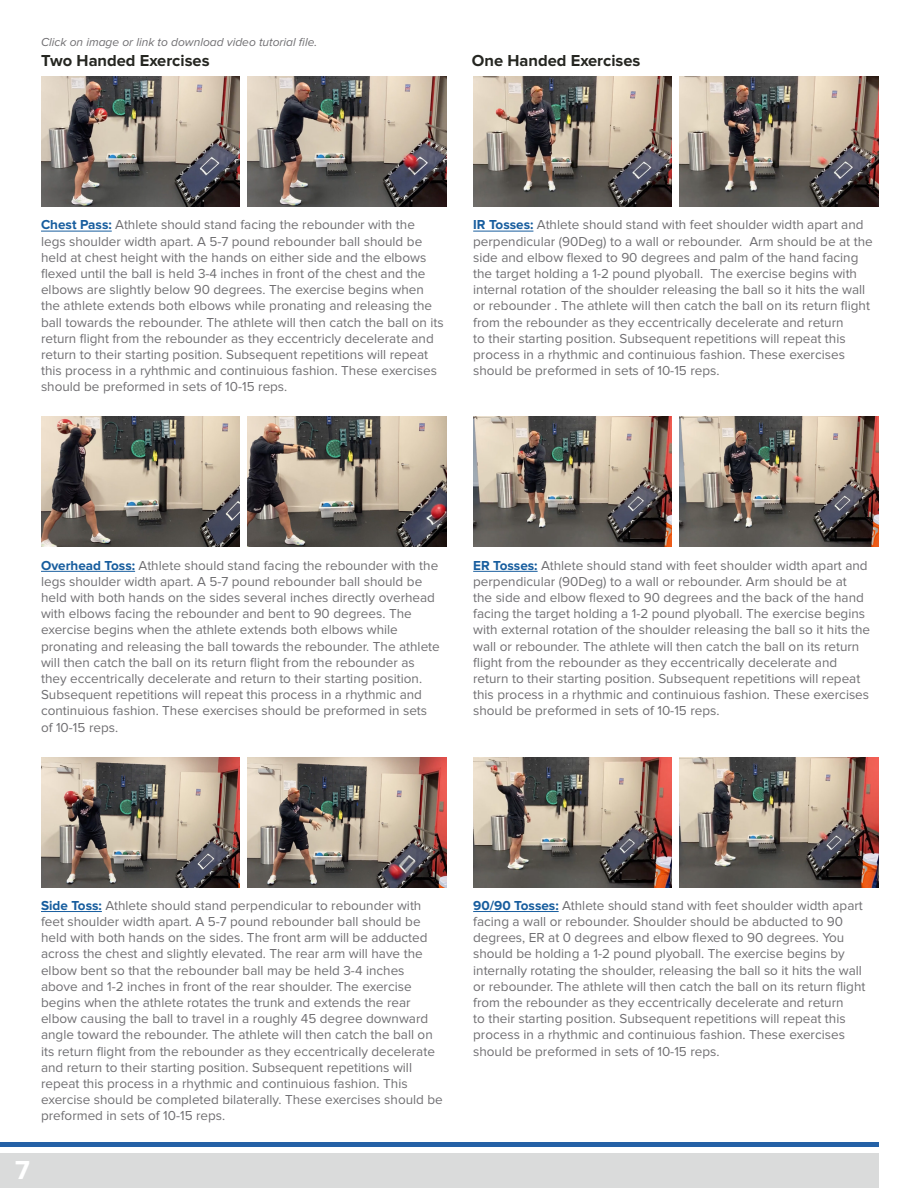
<style>
.page{position:relative;width:918px;height:1188px;background:#fff}
.page>*{position:absolute;margin:0;border:0;box-sizing:border-box;transform-origin:0 0}
.t1{font:700 27px "Proxima Nova";color:#fff}
.Body_Text{font:700 16.5px "Proxima Nova";color:#252621}
.Body_Text-2{font:13.5px/16.2px "Proxima Nova";color:#706f72}
.Body_Text-3{font:italic 12px "Proxima Nova";color:#706f72}
.s1{font-weight:700;color:#175d9e}
</style>
<div class="page">
<div style="left:0;top:1153px;width:878px;height:35px;background:#dadbdb"></div>
<hr style="left:0;top:1143px;width:878px;height:4px;background:#2461a6">
<hr style="left:41px;top:231px;width:71px;height:1px;background:#175d9e">
<hr style="left:473px;top:231px;width:60px;height:1px;background:#175d9e">
<hr style="left:41px;top:571px;width:94px;height:1px;background:#175d9e">
<hr style="left:473px;top:571px;width:65px;height:1px;background:#175d9e">
<hr style="left:41px;top:911px;width:61px;height:1px;background:#175d9e">
<hr style="left:473px;top:911px;width:86px;height:1px;background:#175d9e">
<img style="left:41px;top:77px;width:199px;height:130px">
<img style="left:41px;top:417px;width:199px;height:130px">
<img style="left:473px;top:417px;width:199px;height:130px">
<img style="left:473px;top:77px;width:199px;height:130px">
<img style="left:41px;top:757px;width:199px;height:130px">
<img style="left:473px;top:757px;width:199px;height:130px">
<img style="left:247px;top:77px;width:199px;height:130px">
<img style="left:247px;top:417px;width:199px;height:130px">
<img style="left:679px;top:417px;width:199px;height:130px">
<img style="left:679px;top:77px;width:199px;height:130px">
<img style="left:247px;top:757px;width:199px;height:130px">
<img style="left:679px;top:757px;width:199px;height:130px">
<p class="Body_Text-3" style="left:41px;top:35px;width:278px">Click on image or link to download video tutorial file.</p>
<p class="Body_Text" style="left:41px;top:51px;width:170px">Two Handed Exercises</p>
<p class="Body_Text" style="left:472px;top:51px;width:170px">One Handed Exercises</p>
<p class="Body_Text-2" style="left:41px;top:217px;width:404px"><span class="s1">Chest Pass:</span> Athlete should stand facing the rebounder with the<br>legs shoulder width apart. A 5-7 pound rebounder ball should be held at chest height with the hands on either side and the elbows flexed until the ball is held 3-4 inches in front of the chest and the elbows are slightly below 90 degrees. The exercise begins when the athlete extends both elbows while pronating and releasing the ball towards the rebounder. The athlete will then catch the ball on its return flight from the rebounder as they eccentricly decelerate and return to their starting position. Subsequent repetitions will repeat this process in a ryhthmic and continuious fashion. These exercises should be preformed in sets of 10-15 reps.</p>
<p class="Body_Text-2" style="left:473px;top:217px;width:401px"><span class="s1">IR Tosses:</span> Athlete should stand with feet shoulder width apart and perpendicular (90Deg) to a wall or rebounder. Arm should be at the side and elbow flexed to 90 degrees and palm of the hand facing the target holding a 1-2 pound plyoball. The exercise begins with internal rotation of the shoulder releasing the ball so it hits the wall or rebounder . The athlete will then catch the ball on its return flight from the rebounder as they eccentrically decelerate and return<br>to their starting position. Subsequent repetitions will repeat this process in a rhythmic and continuious fashion. These exercises should be preformed in sets of 10-15 reps.</p>
<p class="Body_Text-2" style="left:41px;top:557px;width:400px"><span class="s1">Overhead Toss:</span> Athlete should stand facing the rebounder with the legs shoulder width apart. A 5-7 pound rebounder ball should be held with both hands on the sides several inches directly overhead with elbows facing the rebounder and bent to 90 degrees. The exercise begins when the athlete extends both elbows while pronating and releasing the ball towards the rebounder. The athlete will then catch the ball on its return flight from the rebounder as they eccentrically decelerate and return to their starting position.<br>Subsequent repetitions will repeat this process in a rhythmic and continuious fashion. These exercises should be preformed in sets of 10-15 reps.</p>
<p class="Body_Text-2" style="left:473px;top:557px;width:399px"><span class="s1">ER Tosses:</span> Athlete should stand with feet shoulder width apart and perpendicular (90Deg) to a wall or rebounder. Arm should be at<br>the side and elbow flexed to 90 degrees and the back of the hand facing the target holding a 1-2 pound plyoball. The exercise begins with external rotation of the shoulder releasing the ball so it hits the wall or rebounder. The athlete will then catch the ball on its return flight from the rebounder as they eccentrically decelerate and return to their starting position. Subsequent repetitions will repeat this process in a rhythmic and continuious fashion. These exercises should be preformed in sets of 10-15 reps.</p>
<p class="Body_Text-2" style="left:41px;top:897px;width:403px"><span class="s1">Side Toss:</span> Athlete should stand perpendicular to rebounder with feet shoulder width apart. A 5-7 pound rebounder ball should be held with both hands on the sides. The front arm will be adducted across the chest and slightly elevated. The rear arm will have the elbow bent so that the rebounder ball may be held 3-4 inches above and 1-2 inches in front of the rear shoulder. The exercise begins when the athlete rotates the trunk and extends the rear elbow causing the ball to travel in a roughly 45 degree downward angle toward the rebounder. The athlete will then catch the ball on its return flight from the rebounder as they eccentrically decelerate and return to their starting position. Subsequent repetitions will repeat this process in a rhythmic and continuious fashion. This exercise should be completed bilaterally. These exercises should be preformed in sets of 10-15 reps.</p>
<p class="Body_Text-2" style="left:473px;top:897px;width:394px"><span class="s1">90/90 Tosses:</span> Athlete should stand with feet shoulder width apart facing a wall or rebounder. Shoulder should be abducted to 90 degrees, ER at 0 degrees and elbow flexed to 90 degrees. You should be holding a 1-2 pound plyoball. The exercise begins by internally rotating the shoulder, releasing the ball so it hits the wall or rebounder. The athlete will then catch the ball on its return flight from the rebounder as they eccentrically decelerate and return<br>to their starting position. Subsequent repetitions will repeat this process in a rhythmic and continuious fashion. These exercises should be preformed in sets of 10-15 reps.</p>
<h1 class="t1" style="left:15px;top:1155px;width:16px">7</h1>
</div>
